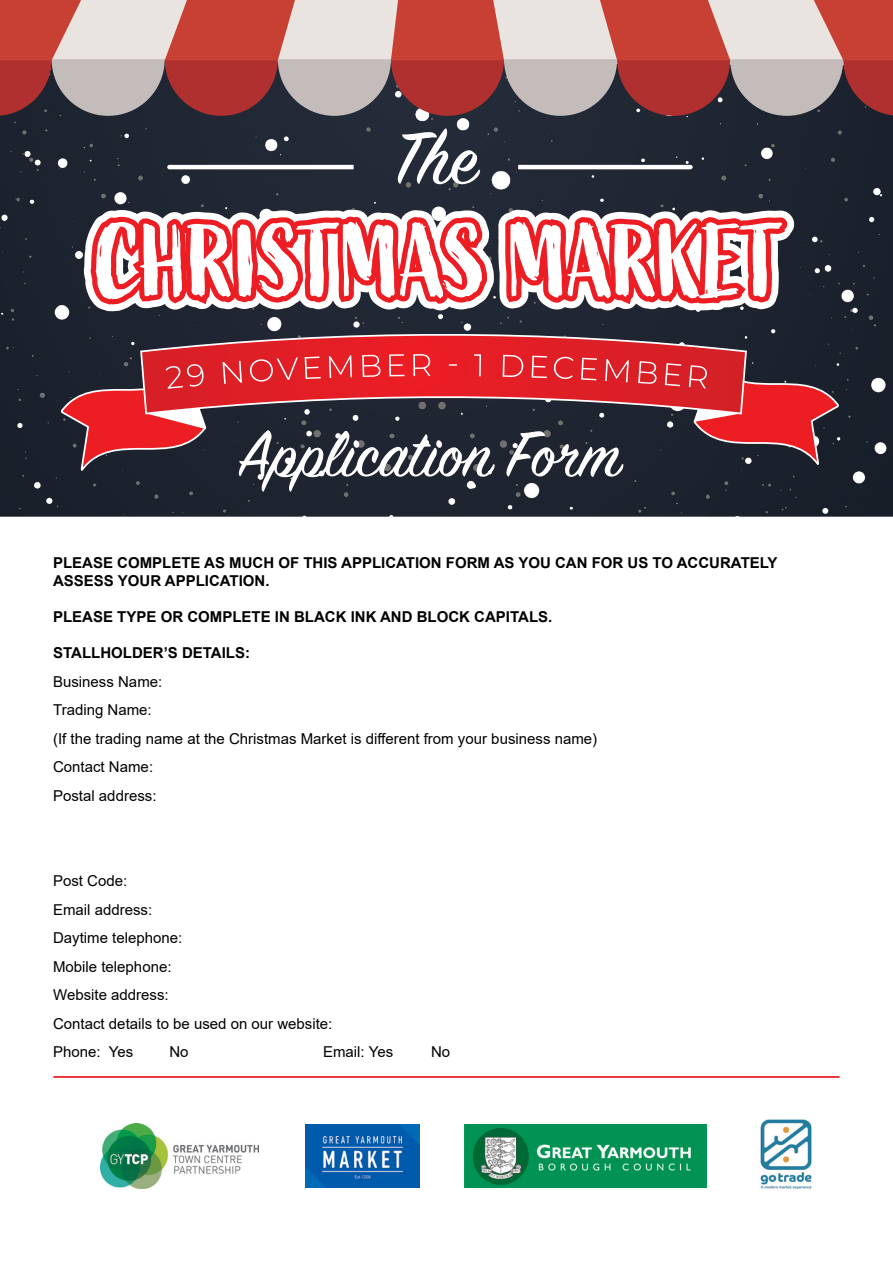
<style>
.page{position:relative;width:893px;height:1263px;background:#fff}
.page>*{position:absolute;margin:0;border:0;box-sizing:border-box;transform-origin:0 0}
.t1{font:72px "Sign Painter House Script";color:#fff}
.t2{font:15px/28.5px "Arial";color:#000}
.t3{font:700 15px/18px "Arial";color:#000}
</style>
<div class="page">
<div style="left:0;top:116px;width:893px;height:401px;background:#1e2430"></div>
<svg style="left:397px;top:128px;width:83px;height:56px"></svg>
<svg style="left:84px;top:209px;width:711px;height:102px"></svg>
<svg style="left:167px;top:165px;width:187px;height:4px"></svg>
<svg style="left:518px;top:165px;width:175px;height:4px"></svg>
<svg style="left:139px;top:329px;width:609px;height:86px;background:#a22c35"></svg>
<svg style="left:59px;top:364px;width:148px;height:110px;background:#91333b"></svg>
<svg style="left:223px;top:361px;width:19px;height:23px"></svg>
<svg style="left:250px;top:357px;width:48px;height:25px"></svg>
<svg style="left:305px;top:356px;width:16px;height:23px"></svg>
<svg style="left:329px;top:355px;width:23px;height:23px"></svg>
<svg style="left:362px;top:355px;width:19px;height:22px"></svg>
<svg style="left:389px;top:354px;width:16px;height:22px"></svg>
<svg style="left:413px;top:354px;width:18px;height:22px"></svg>
<svg style="left:449px;top:364px;width:8px;height:2px"></svg>
<svg style="left:474px;top:354px;width:7px;height:22px"></svg>
<svg style="left:503px;top:355px;width:20px;height:22px"></svg>
<svg style="left:532px;top:356px;width:15px;height:22px"></svg>
<svg style="left:554px;top:356px;width:19px;height:23px"></svg>
<svg style="left:581px;top:358px;width:16px;height:22px"></svg>
<svg style="left:605px;top:359px;width:24px;height:23px"></svg>
<svg style="left:638px;top:361px;width:19px;height:23px"></svg>
<svg style="left:665px;top:363px;width:16px;height:23px"></svg>
<svg style="left:689px;top:359px;width:151px;height:109px;background:#8f2f37"></svg>
<img style="left:100px;top:1124px;width:158px;height:64px">
<img style="left:760px;top:1119px;width:52px;height:71px">
<img style="left:306px;top:1124px;width:114px;height:64px">
<img style="left:465px;top:1124px;width:242px;height:64px">
<hr style="left:54px;top:1076px;width:785px;height:2px;background:#ed1d24">
<svg style="left:0;top:0;width:893px;height:116px;background:#b97b78"></svg>
<h1 class="t1" style="left:238px;top:414px;width:384px">Application Form</h1>
<p class="t3" style="left:53px;top:554px;width:726px">PLEASE COMPLETE AS MUCH OF THIS APPLICATION FORM AS YOU CAN FOR US TO ACCURATELY<br>ASSESS YOUR APPLICATION.</p>
<p class="t3" style="left:53px;top:608px;width:501px">PLEASE TYPE OR COMPLETE IN BLACK INK AND BLOCK CAPITALS.</p>
<p class="t3" style="left:53px;top:644px;width:198px">STALLHOLDER’S DETAILS:</p>
<p class="t2" style="left:53px;top:667px;width:546px">Business Name:<br>Trading Name:<br>(If the trading name at the Christmas Market is different from your business name)<br>Contact Name:<br>Postal address:</p>
<p class="t2" style="left:53px;top:866px;width:281px">Post Code:<br>Email address:<br>Daytime telephone:<br>Mobile telephone:<br>Website address:<br>Contact details to be used on our website:<br>Phone: Yes</p>
<p class="t2" style="left:169px;top:1037px;width:21px">No</p>
<p class="t2" style="left:323px;top:1037px;width:72px">Email: Yes</p>
<p class="t2" style="left:431px;top:1037px;width:21px">No</p>
</div>
